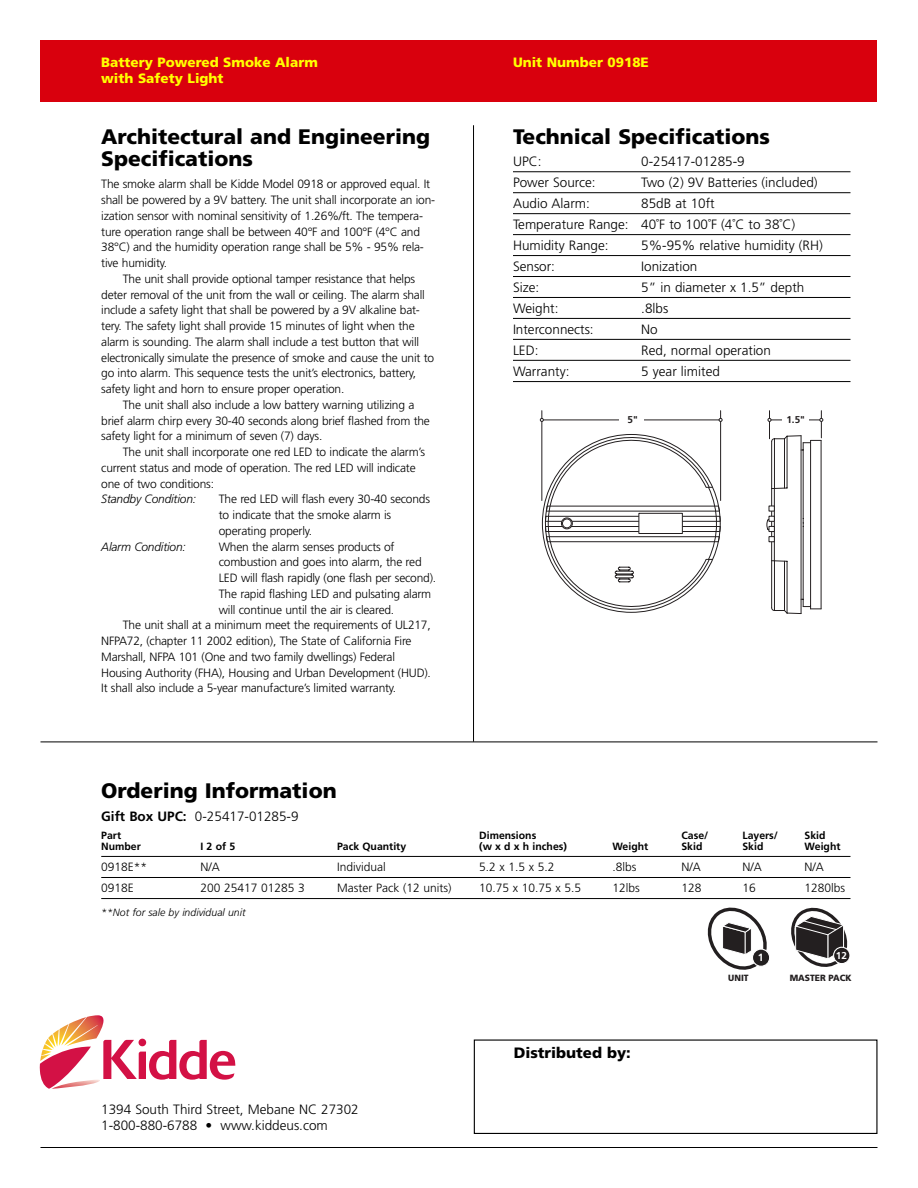
<style>
.page{position:relative;width:918px;height:1188px;background:#fff}
.page>*{position:absolute;margin:0;border:0;box-sizing:border-box;transform-origin:0 0}
.t1{font:900 21px/22.5px "Frutiger";color:#000}
.t2{font:900 15px "Frutiger";color:#000}
.t3{font:300 13.5px/21px "Frutiger";color:#000}
.t4{font:900 13.5px/15.8px "Frutiger";color:#ff0}
.t5{font:300 12px/15.8px "Frutiger";letter-spacing:-.015em;color:#000}
.t6{font:italic 300 12px "Frutiger";letter-spacing:-.015em;color:#000}
.t7{font:700 10.5px "Frutiger";color:#000}
.t8{font:italic 300 10.5px "Frutiger";color:#000}
.t9{font:700 10.5px "Frutiger";color:#fff}
.t10{font:700 9.9px "Frutiger";color:#231f20}
.t11{font:700 9.9px "Frutiger";color:#fff}
.t12{font:900 9px "Frutiger";color:#231f20;scale:.95 1}
.s1{font-weight:700}
</style>
<div class="page">
<div style="left:40px;top:40px;width:838px;height:62px;background:#d9000d"></div>
<hr style="left:473px;top:125px;width:1px;height:617px;background:#000">
<hr style="left:40px;top:742px;width:838px;height:1px;background:#000">
<hr style="left:40px;top:1147px;width:838px;height:1px;background:#000">
<svg style="left:40px;top:1015px;width:195px;height:74px"></svg>
<svg style="left:791px;top:907px;width:57px;height:60px"></svg>
<div style="left:833px;top:947px;width:18px;height:17px;background:#231f20;border:1px solid #fff;border-radius:50%"></div>
<svg style="left:707px;top:907px;width:63px;height:63px"></svg>
<hr style="left:101px;top:856px;width:749px;height:1px;background:#000">
<hr style="left:101px;top:877px;width:749px;height:1px;background:#000">
<hr style="left:101px;top:898px;width:749px;height:1px;background:#000">
<hr style="left:513px;top:172px;width:337px;height:1px;background:#000">
<hr style="left:513px;top:192px;width:337px;height:1px;background:#000">
<hr style="left:513px;top:213px;width:337px;height:1px;background:#000">
<hr style="left:513px;top:234px;width:337px;height:1px;background:#000">
<hr style="left:513px;top:255px;width:337px;height:1px;background:#000">
<hr style="left:513px;top:276px;width:337px;height:1px;background:#000">
<hr style="left:513px;top:297px;width:337px;height:1px;background:#000">
<hr style="left:513px;top:318px;width:337px;height:1px;background:#000">
<hr style="left:513px;top:339px;width:337px;height:1px;background:#000">
<hr style="left:513px;top:360px;width:337px;height:1px;background:#000">
<hr style="left:513px;top:381px;width:337px;height:1px;background:#000">
<hr style="left:542px;top:411px;width:1px;height:90px;background:#231f20">
<hr style="left:720px;top:411px;width:1px;height:90px;background:#231f20">
<svg style="left:539px;top:418px;width:183px;height:195px"></svg>
<div style="left:561px;top:518px;width:12px;height:11px;background:#4f4c4c;border:1px solid #231f20;border-radius:50%"></div>
<div style="left:562px;top:519px;width:9px;height:9px;background:#fff;border:1px solid #231f20;border-radius:50%"></div>
<svg style="left:767px;top:411px;width:56px;height:203px"></svg>
<div style="left:639px;top:513px;width:44px;height:21px;background:#fff;border:1px solid #231f20"></div>
<div style="left:474px;top:1040px;width:404px;height:94px;border:1px solid #000"></div>
<p class="t4" style="left:101px;top:56px;width:218px">Battery Powered Smoke Alarm with Safety Light</p>
<p class="t4" style="left:513px;top:56px;width:137px">Unit Number 0918E</p>
<h1 class="t1" style="left:101px;top:127px;width:330px">Architectural and Engineering<br>Specifications</h1>
<p class="t5" style="left:101px;top:177px;width:331px">The smoke alarm shall be Kidde Model 0918 or approved equal. It</p>
<p class="t5" style="left:101px;top:193px;width:335px">shall be powered by a 9V battery. The unit shall incorporate an ion-</p>
<p class="t5" style="left:101px;top:209px;width:323px">ization sensor with nominal sensitivity of 1.26%/ft. The tempera-</p>
<p class="t5" style="left:101px;top:224px;width:320px">ture operation range shall be between 40°F and 100°F (4°C and</p>
<p class="t5" style="left:101px;top:240px;width:324px">38°C) and the humidity operation range shall be 5% - 95% rela-</p>
<p class="t5" style="left:101px;top:256px;width:67px">tive humidity.</p>
<p class="t5" style="left:123px;top:272px;width:294px">The unit shall provide optional tamper resistance that helps</p>
<p class="t5" style="left:101px;top:287px;width:325px">deter removal of the unit from the wall or ceiling. The alarm shall</p>
<p class="t5" style="left:101px;top:303px;width:320px">include a safety light that shall be powered by a 9V alkaline bat-</p>
<p class="t5" style="left:101px;top:319px;width:315px">tery. The safety light shall provide 15 minutes of light when the</p>
<p class="t5" style="left:101px;top:335px;width:319px">alarm is sounding. The alarm shall include a test button that will</p>
<p class="t5" style="left:101px;top:350px;width:334px">electronically simulate the presence of smoke and cause the unit to</p>
<p class="t5" style="left:101px;top:366px;width:317px">go into alarm. This sequence tests the unit’s electronics, battery,</p>
<p class="t5" style="left:101px;top:382px;width:245px">safety light and horn to ensure proper operation.</p>
<p class="t5" style="left:123px;top:398px;width:293px">The unit shall also include a low battery warning utilizing a</p>
<p class="t5" style="left:101px;top:413px;width:330px">brief alarm chirp every 30-40 seconds along brief flashed from the</p>
<p class="t5" style="left:101px;top:429px;width:223px">safety light for a minimum of seven (7) days.</p>
<p class="t5" style="left:123px;top:445px;width:304px">The unit shall incorporate one red LED to indicate the alarm’s</p>
<p class="t5" style="left:101px;top:461px;width:316px">current status and mode of operation. The red LED will indicate</p>
<p class="t5" style="left:101px;top:476px;width:114px">one of two conditions:</p>
<p class="t6" style="left:101px;top:494px;width:96px">Standby Condition:</p>
<p class="t5" style="left:219px;top:492px;width:213px">The red LED will flash every 30-40 seconds to indicate that the smoke alarm is operating properly.</p>
<p class="t6" style="left:101px;top:542px;width:86px">Alarm Condition:</p>
<p class="t5" style="left:219px;top:539px;width:177px">When the alarm senses products of</p>
<p class="t5" style="left:219px;top:555px;width:204px">combustion and goes into alarm, the red</p>
<p class="t5" style="left:219px;top:571px;width:219px">LED will flash rapidly (one flash per second).</p>
<p class="t5" style="left:219px;top:587px;width:214px">The rapid flashing LED and pulsating alarm</p>
<p class="t5" style="left:219px;top:602px;width:177px">will continue until the air is cleared.</p>
<p class="t5" style="left:123px;top:618px;width:309px">The unit shall at a minimum meet the requirements of UL217,</p>
<p class="t5" style="left:101px;top:634px;width:312px">NFPA72, (chapter 11 2002 edition), The State of California Fire</p>
<p class="t5" style="left:101px;top:650px;width:295px">Marshall, NFPA 101 (One and two family dwellings) Federal</p>
<p class="t5" style="left:101px;top:665px;width:331px">Housing Authority (FHA), Housing and Urban Development (HUD).</p>
<p class="t5" style="left:101px;top:681px;width:297px">It shall also include a 5-year manufacture’s limited warranty.</p>
<h1 class="t1" style="left:101px;top:781px;width:237px">Ordering Information</h1>
<p class="t3" style="left:101px;top:807px;width:199px"><span class="s1">Gift Box UPC:</span> 0-25417-01285-9</p>
<h1 class="t1" style="left:513px;top:127px;width:259px">Technical Specifications</h1>
<p class="t3" style="left:513px;top:152px;width:30px">UPC:</p>
<p class="t3" style="left:641px;top:152px;width:105px">0-25417-01285-9</p>
<p class="t3" style="left:513px;top:173px;width:84px">Power Source:</p>
<p class="t3" style="left:641px;top:173px;width:178px">Two (2) 9V Batteries (included)</p>
<p class="t3" style="left:513px;top:194px;width:78px">Audio Alarm:</p>
<p class="t3" style="left:513px;top:194px;width:284px;text-indent:128px">85dB at 10ft<br>Temperature Range: 40˚F to 100˚F (4˚C to 38˚C)<br>Humidity Range:</p>
<p class="t3" style="left:641px;top:236px;width:183px">5%-95% relative humidity (RH)</p>
<p class="t3" style="left:513px;top:257px;width:44px">Sensor:</p>
<p class="t3" style="left:641px;top:257px;width:58px">Ionization</p>
<p class="t3" style="left:513px;top:278px;width:28px">Size:</p>
<p class="t3" style="left:641px;top:278px;width:165px">5” in diameter x 1.5” depth</p>
<p class="t3" style="left:513px;top:299px;width:47px">Weight:</p>
<p class="t3" style="left:641px;top:299px;width:29px">.8lbs</p>
<p class="t3" style="left:513px;top:320px;width:82px">Interconnects:</p>
<p class="t3" style="left:641px;top:320px;width:18px">No</p>
<p class="t3" style="left:513px;top:341px;width:27px">LED:</p>
<p class="t3" style="left:641px;top:341px;width:131px">Red, normal operation</p>
<p class="t3" style="left:513px;top:362px;width:58px">Warranty:</p>
<p class="t3" style="left:641px;top:362px;width:80px">5 year limited</p>
<p class="t10" style="left:628px;top:415px;width:12px">5"</p>
<p class="t10" style="left:786px;top:415px;width:20px">1.5"</p>
<p class="t7" style="left:101px;top:832px;width:21px">Part</p>
<p class="t7" style="left:479px;top:832px;width:59px">Dimensions</p>
<p class="t7" style="left:681px;top:832px;width:28px">Case/</p>
<p class="t7" style="left:742px;top:832px;width:37px">Layers/</p>
<p class="t7" style="left:805px;top:832px;width:23px">Skid</p>
<p class="t7" style="left:101px;top:842px;width:41px">Number</p>
<p class="t7" style="left:200px;top:842px;width:36px">I 2 of 5</p>
<p class="t7" style="left:337px;top:842px;width:71px">Pack Quantity</p>
<p class="t7" style="left:479px;top:842px;width:89px">(w x d x h inches)</p>
<p class="t7" style="left:612px;top:842px;width:37px">Weight</p>
<p class="t7" style="left:681px;top:842px;width:23px">Skid</p>
<p class="t7" style="left:742px;top:842px;width:23px">Skid</p>
<p class="t7" style="left:805px;top:842px;width:37px">Weight</p>
<p class="t5" style="left:101px;top:860px;width:48px">0918E**</p>
<p class="t5" style="left:201px;top:860px;width:21px">N/A</p>
<p class="t5" style="left:337px;top:860px;width:50px">Individual</p>
<p class="t5" style="left:479px;top:860px;width:77px">5.2 x 1.5 x 5.2</p>
<p class="t5" style="left:612px;top:860px;width:26px">.8lbs</p>
<p class="t5" style="left:681px;top:860px;width:21px">N/A</p>
<p class="t5" style="left:743px;top:860px;width:21px">N/A</p>
<p class="t5" style="left:805px;top:860px;width:21px">N/A</p>
<p class="t5" style="left:101px;top:881px;width:34px">0918E</p>
<p class="t5" style="left:201px;top:881px;width:106px">200 25417 01285 3</p>
<p class="t5" style="left:337px;top:881px;width:116px">Master Pack (12 units)</p>
<p class="t5" style="left:479px;top:881px;width:104px">10.75 x 10.75 x 5.5</p>
<p class="t5" style="left:612px;top:881px;width:29px">12lbs</p>
<p class="t5" style="left:681px;top:881px;width:22px">128</p>
<p class="t5" style="left:743px;top:881px;width:15px">16</p>
<p class="t5" style="left:805px;top:881px;width:42px">1280lbs</p>
<p class="t8" style="left:101px;top:908px;width:146px">**Not for sale by individual unit</p>
<p class="t3" style="left:101px;top:1103px;width:259px;line-height:15.8px">1394 South Third Street, Mebane NC 27302<br>1-800-880-6788 • www.kiddeus.com</p>
<p class="t2" style="left:514px;top:1047px;width:119px">Distributed by:</p>
<p class="t12" style="left:728px;top:974px;width:23px">UNIT</p>
<p class="t9" style="left:758px;top:953px;width:7px">1</p>
<p class="t11" style="left:836px;top:951px;width:13px">12</p>
<p class="t12" style="left:790px;top:974px;width:67px">MASTER PACK</p>
</div>
